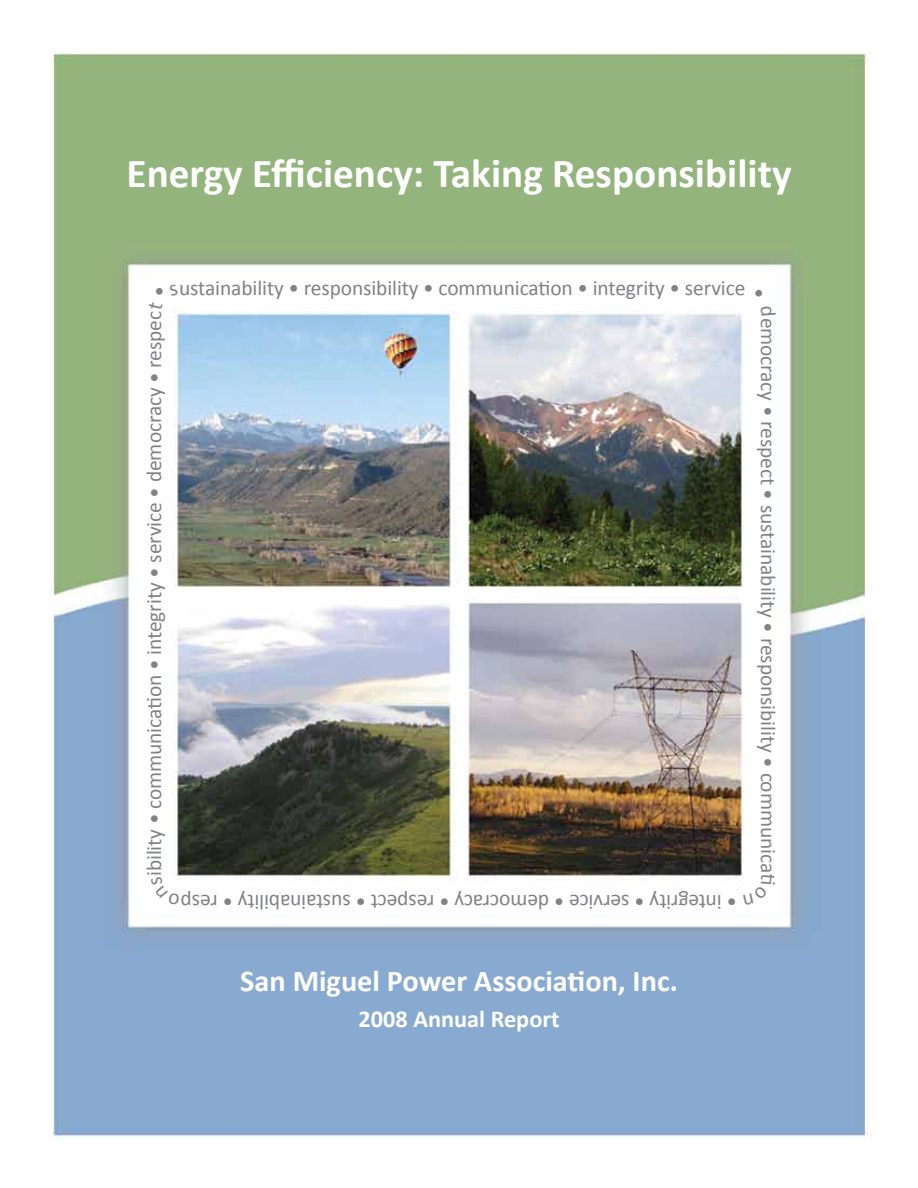
<style>
.page{position:relative;width:918px;height:1188px;background:#fff}
.page>*{position:absolute;margin:0;border:0;box-sizing:border-box;transform-origin:0 0}
.t1{font:700 41.25px "Calibri";color:#fff}
.t2{font:700 30.3px "Calibri";color:#fff}
.t3{font:700 24.3px "Calibri";color:#fff}
.t4{font:21.45px "Calibri";letter-spacing:-.005em;color:#808285}
</style>
<div class="page">
<img style="left:52px;top:52px;width:817px;height:1088px">
<svg style="left:169px;top:284px;width:9px;height:12px"></svg>
<svg style="left:754px;top:288px;width:10px;height:10px"></svg>
<svg style="left:761px;top:306px;width:15px;height:10px"></svg>
<svg style="left:743px;top:873px;width:33px;height:32px"></svg>
<svg style="left:151px;top:877px;width:29px;height:28px"></svg>
<svg style="left:149px;top:301px;width:14px;height:10px"></svg>
<h1 class="t1" style="left:127px;top:147px;width:667px">Energy Efficiency: Taking Responsibility</h1>
<p class="t4" style="left:154px;top:278px;width:12px">•</p>
<p class="t4" style="left:141px;top:876px;width:567px;rotate:-90deg">ibility • communicaton • integrity • service • democracy • respec</p>
<p class="t4" style="left:179px;top:274px;width:568px">ustainability • responsibility • communicaton • integrity • service</p>
<p class="t4" style="left:737px;top:915px;width:558px;rotate:-180deg">• yt i rgetni • ec i vres • med ycarco • •t cepser yt i l i ban i at sus • pser</p>
<p class="t4" style="left:782px;top:318px;width:557px;rotate:90deg">emocracy • respect • sustainability • responsibility • communica</p>
<h2 class="t2" style="left:240px;top:962px;width:439px">San Miguel Power Association, Inc.</h2>
<p class="t3" style="left:359px;top:1004px;width:202px">2008 Annual Report</p>
</div>
